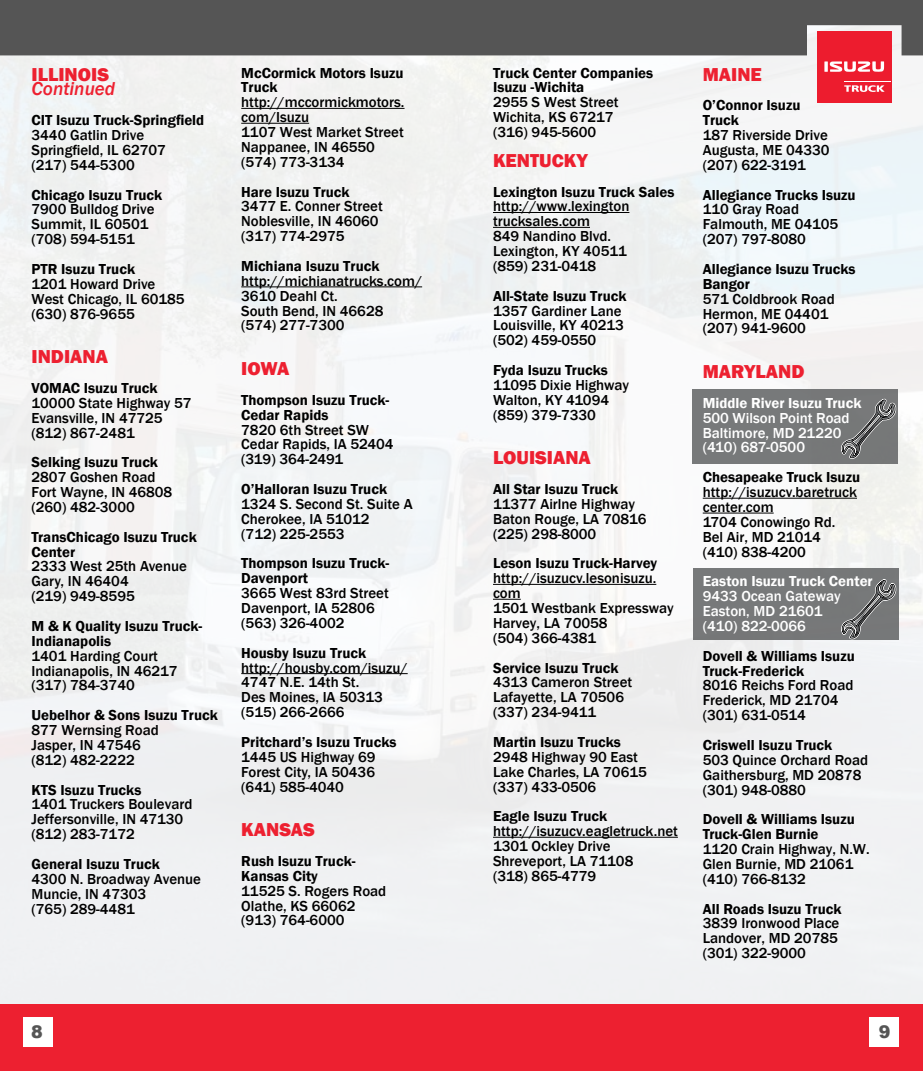
<style>
.page{position:relative;width:923px;height:1071px;background:#fff}
.page>*{position:absolute;margin:0;border:0;box-sizing:border-box;transform-origin:0 0}
.t1{font:800 19.25px "Franklin Gothic";color:#ed2030}
.t2{font:italic 500 19.25px "Franklin Gothic";color:#ed2030}
.t3{font:900 17.5px "Arial";color:#555}
.t4{font:500 14.88px/14.9px "Franklin Gothic";color:#000}
.t5{font:600 14.88px/14.9px "Franklin Gothic";color:#000}
.t6{font:500 14.88px/14.9px "Franklin Gothic";color:#fff}
.t7{font:600 14.88px "Franklin Gothic";color:#fff}
</style>
<div class="page">
<img style="left:0;top:55px;width:922px;height:949px">
<div style="left:0;top:1004px;width:922px;height:67px;background:#ed2030"></div>
<div style="left:24px;top:1018px;width:29px;height:29px;background:#fff"></div>
<div style="left:869px;top:1018px;width:30px;height:29px;background:#fff"></div>
<div style="left:0;top:0;width:922px;height:55px;background:#555"></div>
<div style="left:817px;top:32px;width:74px;height:71px;background:#ed1c2e"></div>
<hr style="left:844px;top:81px;width:47px;height:1px;background:#fff">
<svg style="left:844px;top:85px;width:40px;height:7px"></svg>
<svg style="left:824px;top:61px;width:59px;height:11px"></svg>
<div style="left:692px;top:389px;width:205px;height:75px;background:#77797a"></div>
<svg style="left:841px;top:399px;width:57px;height:60px"></svg>
<div style="left:693px;top:569px;width:206px;height:71px;background:#777879"></div>
<svg style="left:841px;top:579px;width:56px;height:60px"></svg>
<hr style="left:241px;top:108px;width:163px;height:1px;background:#000">
<hr style="left:241px;top:123px;width:68px;height:1px;background:#000">
<hr style="left:241px;top:287px;width:181px;height:1px;background:#000">
<hr style="left:241px;top:673px;width:166px;height:1px;background:#000">
<hr style="left:493px;top:212px;width:136px;height:1px;background:#000">
<hr style="left:493px;top:227px;width:97px;height:1px;background:#000">
<hr style="left:493px;top:584px;width:163px;height:1px;background:#000">
<svg style="left:493px;top:599px;width:27px;height:1px"></svg>
<hr style="left:493px;top:837px;width:184px;height:1px;background:#000">
<hr style="left:702px;top:498px;width:154px;height:1px;background:#000">
<hr style="left:702px;top:513px;width:71px;height:1px;background:#000">
<p class="t1" style="left:32px;top:62px;width:79px">ILLINOIS</p>
<p class="t2" style="left:32px;top:77px;width:85px">Continued</p>
<p class="t5" style="left:32px;top:113px;width:174px">CIT Isuzu Truck-Springfield</p>
<p class="t4" style="left:32px;top:128px;width:136px">3440 Gatlin Drive<br>Springfield, IL 62707 (217) 544-5300</p>
<p class="t5" style="left:32px;top:187px;width:132px">Chicago Isuzu Truck</p>
<p class="t4" style="left:32px;top:202px;width:124px">7900 Bulldog Drive<br>Summit, IL 60501 (708) 594-5151</p>
<p class="t5" style="left:32px;top:262px;width:105px">PTR Isuzu Truck</p>
<p class="t4" style="left:32px;top:277px;width:155px">1201 Howard Drive<br>West Chicago, IL 60185 (630) 876-9655</p>
<p class="t1" style="left:32px;top:344px;width:78px">INDIANA</p>
<p class="t5" style="left:32px;top:381px;width:128px">VOMAC Isuzu Truck</p>
<p class="t4" style="left:32px;top:396px;width:162px">10000 State Highway 57<br>Evansville, IN 47725 (812) 867-2481</p>
<p class="t5" style="left:32px;top:455px;width:128px">Selking Isuzu Truck</p>
<p class="t4" style="left:32px;top:470px;width:142px">2807 Goshen Road<br>Fort Wayne, IN 46808 (260) 482-3000</p>
<p class="t5" style="left:32px;top:529px;width:167px">TransChicago Isuzu Truck<br>Center</p>
<p class="t4" style="left:32px;top:559px;width:157px">2333 West 25th Avenue<br>Gary, IN 46404<br>(219) 949-8595</p>
<p class="t5" style="left:32px;top:619px;width:172px">M &amp; K Quality Isuzu Truck-<br>Indianapolis</p>
<p class="t4" style="left:32px;top:648px;width:148px">1401 Harding Court<br>Indianapolis, IN 46217 (317) 784-3740</p>
<p class="t5" style="left:32px;top:708px;width:188px">Uebelhor &amp; Sons Isuzu Truck</p>
<p class="t4" style="left:32px;top:723px;width:129px">877 Wernsing Road<br>Jasper, IN 47546 (812) 482-2222</p>
<p class="t5" style="left:32px;top:782px;width:111px">KTS Isuzu Trucks</p>
<p class="t4" style="left:32px;top:797px;width:162px">1401 Truckers Boulevard<br>Jeffersonville, IN 47130 (812) 283-7172</p>
<p class="t5" style="left:32px;top:857px;width:130px">General Isuzu Truck</p>
<p class="t4" style="left:32px;top:872px;width:171px">4300 N. Broadway Avenue<br>Muncie, IN 47303<br>(765) 289-4481</p>
<p class="t5" style="left:241px;top:65px;width:164px">McCormick Motors Isuzu<br>Truck</p>
<p class="t4" style="left:241px;top:95px;width:165px">http://mccormickmotors. com/Isuzu<br>1107 West Market Street<br>Nappanee, IN 46550 (574) 773-3134</p>
<p class="t5" style="left:241px;top:184px;width:110px">Hare Isuzu Truck</p>
<p class="t4" style="left:241px;top:199px;width:143px">3477 E. Conner Street<br>Noblesville, IN 46060 (317) 774-2975</p>
<p class="t5" style="left:241px;top:259px;width:140px">Michiana Isuzu Truck</p>
<p class="t4" style="left:241px;top:274px;width:182px">http://michianatrucks.com/<br>3610 Deahl Ct.<br>South Bend, IN 46628<br>(574) 277-7300</p>
<p class="t1" style="left:241px;top:356px;width:50px">IOWA</p>
<p class="t5" style="left:241px;top:393px;width:150px">Thompson Isuzu Truck-<br>Cedar Rapids</p>
<p class="t4" style="left:241px;top:422px;width:154px">7820 6th Street SW<br>Cedar Rapids, IA 52404 (319) 364-2491</p>
<p class="t5" style="left:241px;top:482px;width:147px">O’Halloran Isuzu Truck</p>
<p class="t4" style="left:241px;top:497px;width:173px">1324 S. Second St. Suite A<br>Cherokee, IA 51012<br>(712) 225-2553</p>
<p class="t5" style="left:241px;top:556px;width:150px">Thompson Isuzu Truck-<br>Davenport</p>
<p class="t4" style="left:241px;top:586px;width:149px">3665 West 83rd Street<br>Davenport, IA 52806 (563) 326-4002</p>
<p class="t5" style="left:241px;top:645px;width:126px">Housby Isuzu Truck</p>
<p class="t4" style="left:241px;top:660px;width:168px">http://housby.com/isuzu/<br>4747 N.E. 14th St.<br>Des Moines, IA 50313 (515) 266-2666</p>
<p class="t5" style="left:241px;top:735px;width:157px">Pritchard’s Isuzu Trucks</p>
<p class="t4" style="left:241px;top:750px;width:136px;text-align:justify">1445 US Highway 69<br>Forest City, IA 50436 (641) 585-4040</p>
<p class="t1" style="left:241px;top:817px;width:75px">KANSAS</p>
<p class="t5" style="left:241px;top:854px;width:116px">Rush Isuzu Truck-<br>Kansas City</p>
<p class="t4" style="left:241px;top:883px;width:146px">11525 S. Rogers Road<br>Olathe, KS 66062 (913) 764-6000</p>
<p class="t5" style="left:493px;top:65px;width:162px">Truck Center Companies<br>Isuzu -Wichita</p>
<p class="t4" style="left:493px;top:95px;width:127px">2955 S West Street<br>Wichita, KS 67217 (316) 945-5600</p>
<p class="t1" style="left:493px;top:148px;width:96px">KENTUCKY</p>
<p class="t5" style="left:493px;top:184px;width:183px">Lexington Isuzu Truck Sales</p>
<p class="t4" style="left:493px;top:199px;width:138px">http://www.lexington trucksales.com<br>849 Nandino Blvd.<br>Lexington, KY 40511 (859) 231-0418</p>
<p class="t5" style="left:493px;top:288px;width:135px">All-State Isuzu Truck</p>
<p class="t4" style="left:493px;top:303px;width:132px">1357 Gardiner Lane<br>Louisville, KY 40213 (502) 459-0550</p>
<p class="t5" style="left:493px;top:363px;width:116px">Fyda Isuzu Trucks</p>
<p class="t4" style="left:493px;top:378px;width:137px">11095 Dixie Highway<br>Walton, KY 41094 (859) 379-7330</p>
<p class="t1" style="left:493px;top:445px;width:99px">LOUISIANA</p>
<p class="t5" style="left:493px;top:482px;width:127px">All Star Isuzu Truck</p>
<p class="t4" style="left:493px;top:497px;width:155px">11377 Airlne Highway<br>Baton Rouge, LA 70816 (225) 298-8000</p>
<p class="t5" style="left:493px;top:556px;width:165px">Leson Isuzu Truck-Harvey</p>
<p class="t4" style="left:493px;top:571px;width:182px">http://isuzucv.lesonisuzu. com<br>1501 Westbank Expressway<br>Harvey, LA 70058<br>(504) 366-4381</p>
<p class="t5" style="left:493px;top:660px;width:127px">Service Isuzu Truck</p>
<p class="t4" style="left:493px;top:675px;width:141px">4313 Cameron Street<br>Lafayette, LA 70506 (337) 234-9411</p>
<p class="t5" style="left:493px;top:735px;width:129px">Martin Isuzu Trucks</p>
<p class="t4" style="left:493px;top:750px;width:155px">2948 Highway 90 East<br>Lake Charles, LA 70615 (337) 433-0506</p>
<p class="t5" style="left:493px;top:809px;width:116px">Eagle Isuzu Truck</p>
<p class="t4" style="left:493px;top:824px;width:186px">http://isuzucv.eagletruck.net<br>1301 Ockley Drive<br>Shreveport, LA 71108<br>(318) 865-4779</p>
<p class="t1" style="left:702px;top:62px;width:61px">MAINE</p>
<p class="t5" style="left:702px;top:98px;width:99px">O’Connor Isuzu<br>Truck</p>
<p class="t4" style="left:702px;top:128px;width:128px;text-align:justify">187 Riverside Drive Augusta, ME 04330 (207) 622-3191</p>
<p class="t5" style="left:702px;top:187px;width:154px">Allegiance Trucks Isuzu</p>
<p class="t4" style="left:702px;top:202px;width:137px">110 Gray Road<br>Falmouth, ME 04105 (207) 797-8080</p>
<p class="t5" style="left:702px;top:262px;width:154px">Allegiance Isuzu Trucks<br>Bangor</p>
<p class="t4" style="left:702px;top:291px;width:133px">571 Coldbrook Road<br>Hermon, ME 04401 (207) 941-9600</p>
<p class="t1" style="left:702px;top:359px;width:103px">MARYLAND</p>
<p class="t7" style="left:702px;top:394px;width:160px">Middle River Isuzu Truck</p>
<p class="t6" style="left:702px;top:410px;width:148px">500 Wilson Point Road<br>Baltimore, MD 21220 (410) 687-0500</p>
<p class="t5" style="left:702px;top:470px;width:159px">Chesapeake Truck Isuzu</p>
<p class="t4" style="left:702px;top:485px;width:156px">http://isuzucv.baretruck center.com<br>1704 Conowingo Rd.<br>Bel Air, MD 21014 (410) 838-4200</p>
<p class="t7" style="left:702px;top:572px;width:171px">Easton Isuzu Truck Center</p>
<p class="t6" style="left:702px;top:589px;width:139px">9433 Ocean Gateway<br>Easton, MD 21601 (410) 822-0066</p>
<p class="t5" style="left:702px;top:648px;width:153px">Dovell &amp; Williams Isuzu<br>Truck-Frederick</p>
<p class="t4" style="left:702px;top:678px;width:152px">8016 Reichs Ford Road<br>Frederick, MD 21704 (301) 631-0514</p>
<p class="t5" style="left:702px;top:738px;width:131px">Criswell Isuzu Truck</p>
<p class="t4" style="left:702px;top:753px;width:167px">503 Quince Orchard Road<br>Gaithersburg, MD 20878 (301) 948-0880</p>
<p class="t5" style="left:702px;top:812px;width:153px">Dovell &amp; Williams Isuzu<br>Truck-Glen Burnie</p>
<p class="t4" style="left:702px;top:842px;width:168px">1120 Crain Highway, N.W.<br>Glen Burnie, MD 21061 (410) 766-8132</p>
<p class="t5" style="left:702px;top:901px;width:140px">All Roads Isuzu Truck</p>
<p class="t4" style="left:702px;top:916px;width:138px;text-align:justify">3839 Ironwood Place Landover, MD 20785 (301) 322-9000</p>
<p class="t3" style="left:31px;top:1019px;width:13px">8</p>
<p class="t3" style="left:878px;top:1019px;width:13px">9</p>
</div>
